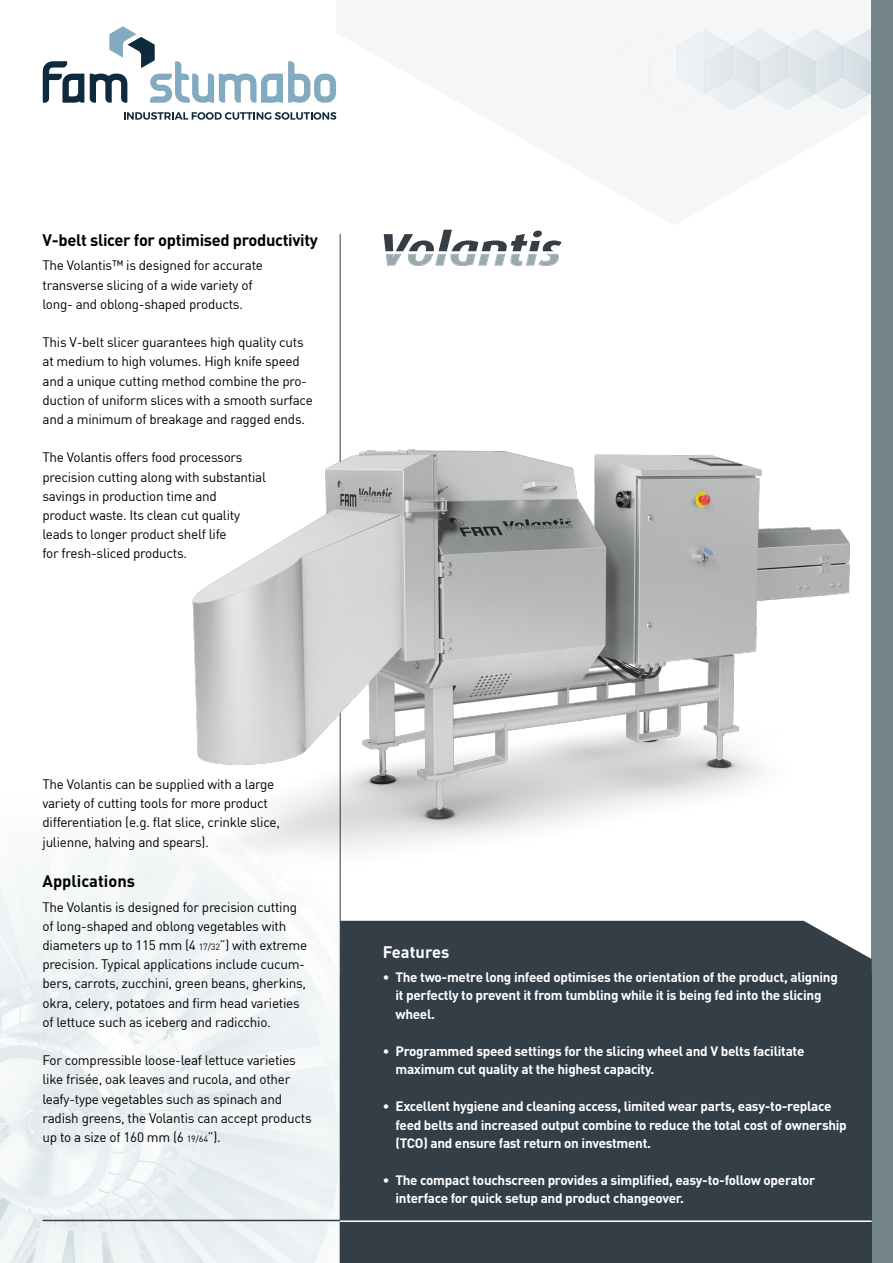
<style>
.page{position:relative;width:893px;height:1263px;background:#fff}
.page>*{position:absolute;margin:0;border:0;box-sizing:border-box;transform-origin:0 0}
.Titel{font:700 16.5px "DIN";letter-spacing:-.02em;color:#000}
.Titel-2{font:700 16.5px "DIN";color:#000}
.t1{font:700 16.5px "DIN";color:#fff}
.Txt{font:13.5px/19.2px "DIN";letter-spacing:-.02em;color:#000}
.t2{font:700 13.5px/18.5px "DIN";letter-spacing:-.02em;color:#fff}
.s1{font-size:9px}
</style>
<div class="page">
<img style="left:0;top:69px;width:872px;height:1194px">
<svg style="left:336px;top:0;width:536px;height:225px;fill:#f4f6f7"></svg>
<img style="left:594px;top:27px;width:278px;height:81px">
<div style="left:872px;top:0;width:21px;height:1263px;background:#74868b"></div>
<svg style="left:43px;top:61px;width:41px;height:42px"></svg>
<svg style="left:90px;top:26px;width:246px;height:77px"></svg>
<svg style="left:124px;top:112px;width:212px;height:8px"></svg>
<hr style="left:340px;top:234px;width:1px;height:1029px;background:#343e47">
<hr style="left:43px;top:1220px;width:297px;height:1px;background:#343e47">
<svg style="left:384px;top:230px;width:178px;height:36px"></svg>
<img style="left:184px;top:450px;width:665px;height:425px">
<div style="left:340px;top:974px;width:532px;height:289px;background:#343e47"></div>
<div style="left:340px;top:921px;width:532px;height:53px;background:#343e47"></div>
<hr style="left:340px;top:1220px;width:532px;height:2px;background:#fff">
<p class="Titel" style="left:43px;top:229px;width:277px">V-belt slicer for optimised productivity</p>
<p class="Txt" style="left:43px;top:256px;width:222px">The Volantis™ is designed for accurate transverse slicing of a wide variety of long- and oblong-shaped products.</p>
<p class="Txt" style="left:43px;top:332px;width:272px">This V-belt slicer guarantees high quality cuts at medium to high volumes. High knife speed and a unique cutting method combine the pro&shy;duction of uniform slices with a smooth surface and a minimum of breakage and ragged ends.</p>
<p class="Txt" style="left:43px;top:448px;width:225px">The Volantis offers food processors precision cutting along with substantial savings in production time and<br>product waste. Its clean cut quality leads to longer product shelf life<br>for fresh-sliced products.</p>
<p class="Txt" style="left:43px;top:774px;width:239px">The Volantis can be supplied with a large variety of cutting tools for more product differentiation (e.g. flat slice, crinkle slice, julienne, halving and spears).</p>
<p class="Titel-2" style="left:43px;top:870px;width:94px">Applications</p>
<p class="Txt" style="left:43px;top:897px;width:266px">The Volantis is designed for precision cutting of long-shaped and oblong vegetables with diameters up to 115 mm (4 <span class="s1">17/32</span>”) with extreme precision. Typical applications include cucum&shy;bers, carrots, zucchini, green beans, gherkins, okra, celery, potatoes and firm head varieties of lettuce such as iceberg and radicchio.</p>
<p class="Txt" style="left:43px;top:1050px;width:271px">For compressible loose-leaf lettuce varieties like frisée, oak leaves and rucola, and other leafy-type vegetables such as spinach and radish greens, the Volantis can accept products up to a size of 160 mm (6 <span class="s1">19/64</span>”).</p>
<p class="t1" style="left:383px;top:941px;width:68px">Features</p>
<p class="t2" style="left:395px;top:967px;width:444px;text-indent:-13px">• The two-metre long infeed optimises the orientation of the product, aligning it perfectly to prevent it from tumbling while it is being fed into the slicing wheel.</p>
<p class="t2" style="left:395px;top:1041px;width:410px;text-indent:-13px">• Programmed speed settings for the slicing wheel and V belts facilitate maximum cut quality at the highest capacity.</p>
<p class="t2" style="left:395px;top:1096px;width:453px;text-indent:-13px">• Excellent hygiene and cleaning access, limited wear parts, easy-to-replace feed belts and increased output combine to reduce the total cost of ownership (TCO) and ensure fast return on investment.</p>
<p class="t2" style="left:395px;top:1170px;width:421px;text-indent:-13px">• The compact touchscreen provides a simplified, easy-to-follow operator interface for quick setup and product changeover.</p>
</div>
